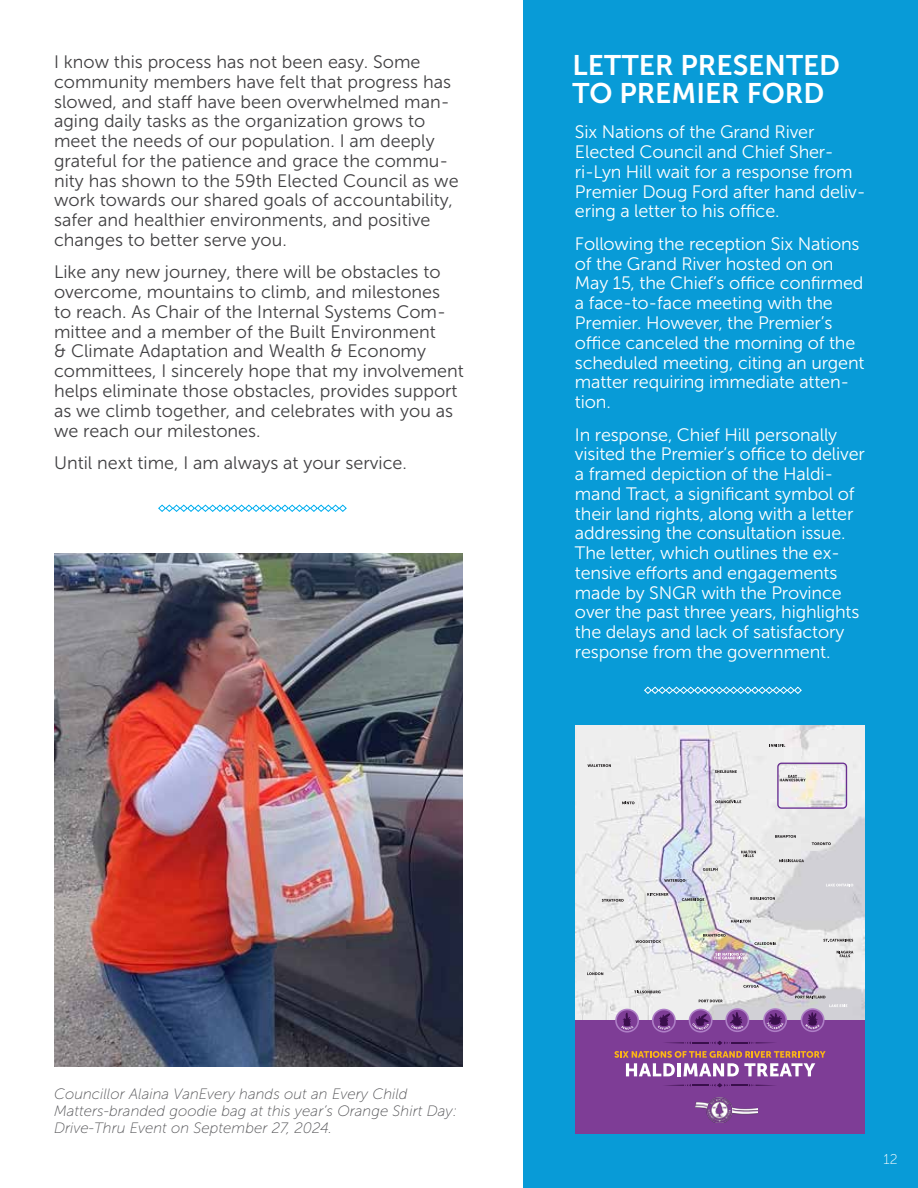
<style>
.page{position:relative;width:918px;height:1188px;background:#fff}
.page>*{position:absolute;margin:0;border:0;box-sizing:border-box;transform-origin:0 0}
.t1{font:28.2px/28.2px "Museo Sans 700";color:#fff}
.t2{font:18px/19.8px "Museo Sans 300";color:#414042}
.t3{font:18px/19.8px "Museo Sans 300";letter-spacing:-.01em;color:#fff}
.t4{font:italic 15px/17px "Museo Sans 100";color:#565659}
.t5{font:14.1px "Museo Sans 100";color:#fff}
</style>
<div class="page">
<svg style="left:158px;top:504px;width:189px;height:8px"></svg>
<div style="left:523px;top:0;width:395px;height:1188px;background:#089bd7"></div>
<img style="left:575px;top:726px;width:289px;height:294px">
<svg style="left:777px;top:763px;width:70px;height:46px;background:#ded7dd"></svg>
<div style="left:575px;top:1020px;width:289px;height:114px;background:#7e3d96"></div>
<svg style="left:763px;top:1008px;width:24px;height:24px"></svg>
<svg style="left:765px;top:1010px;width:20px;height:20px"></svg>
<svg style="left:801px;top:1008px;width:24px;height:24px"></svg>
<svg style="left:802px;top:1010px;width:21px;height:20px"></svg>
<svg style="left:725px;top:1008px;width:24px;height:24px"></svg>
<svg style="left:727px;top:1010px;width:21px;height:20px"></svg>
<svg style="left:689px;top:1009px;width:24px;height:24px"></svg>
<svg style="left:690px;top:1010px;width:21px;height:21px"></svg>
<svg style="left:652px;top:1009px;width:24px;height:24px"></svg>
<svg style="left:654px;top:1010px;width:20px;height:21px"></svg>
<svg style="left:615px;top:1009px;width:24px;height:24px"></svg>
<svg style="left:617px;top:1010px;width:20px;height:21px"></svg>
<img style="left:696px;top:1097px;width:62px;height:26px">
<svg style="left:614px;top:1051px;width:212px;height:25px"></svg>
<svg style="left:665px;top:1083px;width:110px;height:4px"></svg>
<svg style="left:665px;top:1041px;width:110px;height:4px"></svg>
<svg style="left:770px;top:744px;width:15px;height:3px"></svg>
<svg style="left:826px;top:884px;width:27px;height:2px"></svg>
<svg style="left:714px;top:953px;width:34px;height:6px"></svg>
<svg style="left:743px;top:985px;width:16px;height:3px"></svg>
<svg style="left:634px;top:991px;width:27px;height:2px"></svg>
<svg style="left:587px;top:972px;width:16px;height:3px"></svg>
<svg style="left:731px;top:920px;width:20px;height:3px"></svg>
<svg style="left:754px;top:942px;width:22px;height:3px"></svg>
<svg style="left:636px;top:940px;width:25px;height:3px"></svg>
<svg style="left:823px;top:939px;width:30px;height:3px"></svg>
<svg style="left:837px;top:951px;width:16px;height:6px"></svg>
<svg style="left:750px;top:897px;width:25px;height:3px"></svg>
<svg style="left:812px;top:842px;width:19px;height:3px"></svg>
<svg style="left:779px;top:859px;width:25px;height:3px"></svg>
<svg style="left:775px;top:835px;width:21px;height:3px"></svg>
<svg style="left:703px;top:868px;width:15px;height:3px"></svg>
<svg style="left:588px;top:764px;width:23px;height:3px"></svg>
<svg style="left:647px;top:893px;width:21px;height:3px"></svg>
<svg style="left:602px;top:899px;width:22px;height:3px"></svg>
<svg style="left:741px;top:851px;width:15px;height:6px"></svg>
<svg style="left:829px;top:1004px;width:18px;height:3px"></svg>
<svg style="left:699px;top:1000px;width:24px;height:2px"></svg>
<svg style="left:703px;top:934px;width:23px;height:3px"></svg>
<svg style="left:795px;top:996px;width:31px;height:2px"></svg>
<svg style="left:715px;top:800px;width:26px;height:3px"></svg>
<svg style="left:715px;top:770px;width:22px;height:3px"></svg>
<svg style="left:622px;top:802px;width:13px;height:2px"></svg>
<svg style="left:664px;top:879px;width:21px;height:3px"></svg>
<svg style="left:682px;top:898px;width:22px;height:3px"></svg>
<svg style="left:644px;top:686px;width:158px;height:8px"></svg>
<img style="left:54px;top:554px;width:408px;height:512px">
<p class="t2" style="left:54px;top:52px;width:406px">I know this process has not been easy. Some community members have felt that progress has slowed, and staff have been overwhelmed man&shy;aging daily tasks as the organization grows to meet the needs of our population. I am deeply grateful for the patience and grace the commu&shy;nity has shown to the 59th Elected Council as we work towards our shared goals of accountability, safer and healthier environments, and positive changes to better serve you.</p>
<p class="t2" style="left:54px;top:262px;width:411px">Like any new journey, there will be obstacles to overcome, mountains to climb, and milestones<br>to reach. As Chair of the Internal Systems Com&shy;mittee and a member of the Built Environment<br>&amp; Climate Adaptation and Wealth &amp; Economy committees, I sincerely hope that my involvement helps eliminate those obstacles, provides support as we climb together, and celebrates with you as we reach our milestones.</p>
<p class="t2" style="left:54px;top:453px;width:354px">Until next time, I am always at your service.</p>
<h1 class="t1" style="left:573px;top:51px;width:269px">LETTER PRESENTED<br>TO PREMIER FORD</h1>
<p class="t3" style="left:575px;top:122px;width:292px">Six Nations of the Grand River<br>Elected Council and Chief Sher&shy;ri-Lyn Hill wait for a response from<br>Premier Doug Ford after hand deliv&shy;ering a letter to his office.</p>
<p class="t3" style="left:575px;top:234px;width:291px">Following the reception Six Nations of the Grand River hosted on on<br>May 15, the Chief’s office confirmed a face-to-face meeting with the<br>Premier. However, the Premier’s office canceled the morning of the scheduled meeting, citing an urgent matter requiring immediate atten&shy;tion.</p>
<p class="t3" style="left:575px;top:425px;width:291px">In response, Chief Hill personally visited the Premier’s office to deliver a framed depiction of the Haldi&shy;mand Tract, a significant symbol of their land rights, along with a letter addressing the consultation issue.<br>The letter, which outlines the ex&shy;tensive efforts and engagements made by SNGR with the Province over the past three years, highlights the delays and lack of satisfactory response from the government.</p>
<p class="t4" style="left:54px;top:1086px;width:405px">Councillor Alaina VanEvery hands out an Every Child<br>Matters-branded goodie bag at this year’s Orange Shirt Day:<br>Drive-Thru Event on September 27, 2024.</p>
<p class="t5" style="left:884px;top:1152px;width:16px">12</p>
</div>
